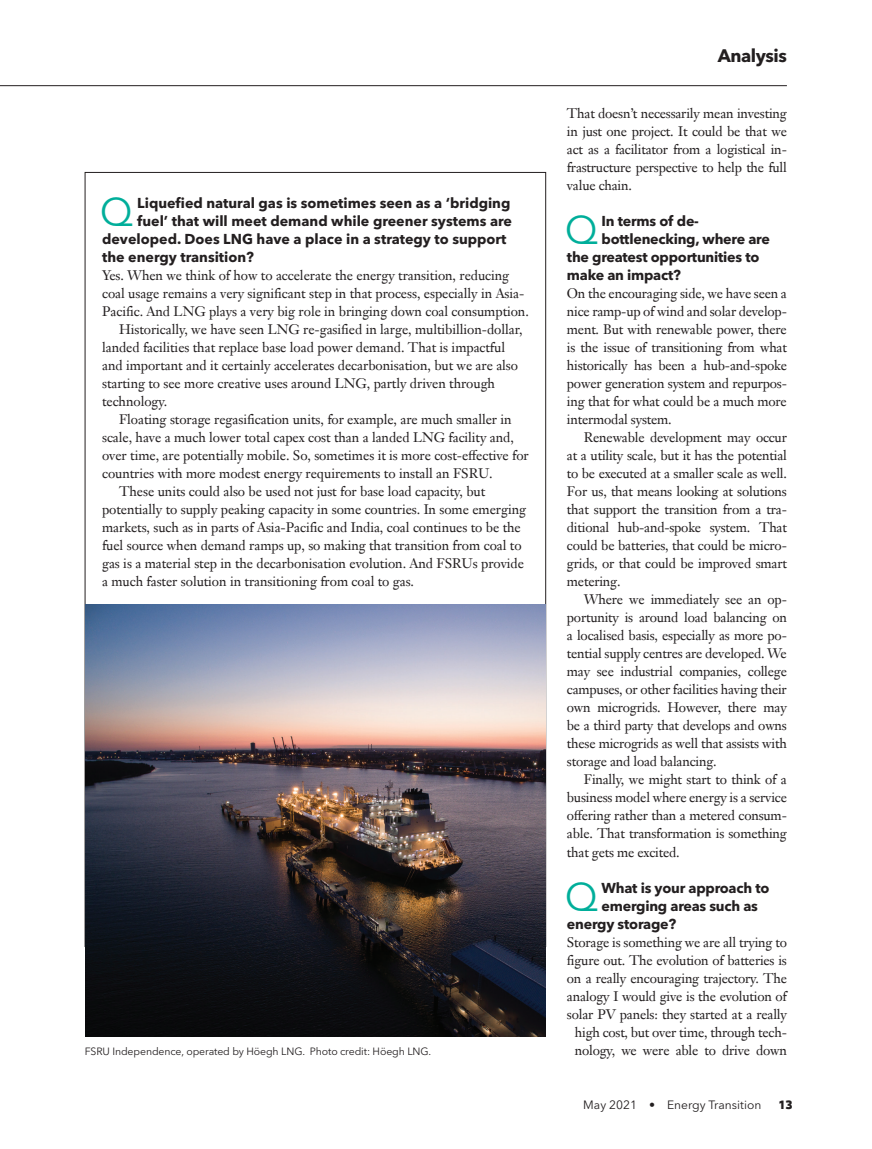
<style>
.page{position:relative;width:872px;height:1149px;background:#fff}
.page>*{position:absolute;margin:0;border:0;box-sizing:border-box;transform-origin:0 0}
.E_Analysis_Q_A_Quest{font:39.6px "Avenir Next LT Pro";color:#00ae9a}
.t1{font:700 18px "Avenir Next LT Pro";letter-spacing:-.025em;color:#231f20}
.E_Analysis_Q_A_Quest-2{font:700 14.25px "Avenir Next LT Pro";color:#231f20}
.F1_Analysis_BoxOut_B{font:13.5px/18px "Janson Text LT Pro";letter-spacing:-.005em;color:#231f20}
.G__Analysis_Body_Ind{font:13.5px/18px "Janson Text LT Pro";letter-spacing:-.015em;color:#231f20;text-align:justify}
.F_Analysis_Body_NO_i{font:13.5px/18px "Janson Text LT Pro";letter-spacing:-.015em;color:#231f20;text-align:justify}
.Folio_Date__Publicat{font:12px "Avenir Next LT Pro";color:#231f20}
.Folio_Date__Publicat-2{font:700 12px "MS Gloriola II Std";color:#231f20}
.Graphic_text{font:10.5px "Avenir Next LT Pro";letter-spacing:-.01em;color:#231f20}
</style>
<div class="page">
<hr style="left:0;top:85px;width:787px;height:1px;background:#231f20">
<img style="left:85px;top:604px;width:461px;height:432px">
<p class="E_Analysis_Q_A_Quest" style="left:100px;top:188px;width:35px">Q</p>
<p class="E_Analysis_Q_A_Quest-2" style="left:137px;top:194px;width:375px">Liquefied natural gas is sometimes seen as a ‘bridging</p>
<p class="E_Analysis_Q_A_Quest-2" style="left:137px;top:212px;width:376px">fuel’ that will meet demand while greener systems are</p>
<p class="E_Analysis_Q_A_Quest-2" style="left:102px;top:230px;width:406px">developed. Does LNG have a place in a strategy to support</p>
<p class="E_Analysis_Q_A_Quest-2" style="left:102px;top:248px;width:153px">the energy transition?</p>
<p class="F1_Analysis_BoxOut_B" style="left:102px;top:266px;width:428px">Yes. When we think of how to accelerate the energy transition, reducing coal usage remains a very significant step in that process, especially in Asia-<br>Pacific. And LNG plays a very big role in bringing down coal consumption.</p>
<p class="F1_Analysis_BoxOut_B" style="left:102px;top:320px;width:422px;text-indent:17px">Historically, we have seen LNG re-gasified in large, multibillion-dollar, landed facilities that replace base load power demand. That is impactful and important and it certainly accelerates decarbonisation, but we are also starting to see more creative uses around LNG, partly driven through technology.</p>
<p class="F1_Analysis_BoxOut_B" style="left:102px;top:410px;width:428px;text-indent:17px">Floating storage regasification units, for example, are much smaller in scale, have a much lower total capex cost than a landed LNG facility and, over time, are potentially mobile. So, sometimes it is more cost-effective for countries with more modest energy requirements to install an FSRU.</p>
<p class="F1_Analysis_BoxOut_B" style="left:102px;top:482px;width:425px;text-indent:17px">These units could also be used not just for base load capacity, but potentially to supply peaking capacity in some countries. In some emerging markets, such as in parts of Asia-Pacific and India, coal continues to be the fuel source when demand ramps up, so making that transition from coal to gas is a material step in the decarbonisation evolution. And FSRUs provide a much faster solution in transitioning from coal to gas.</p>
<p class="Graphic_text" style="left:85px;top:1044px;width:348px">FSRU Independence, operated by Höegh LNG. Photo credit: Höegh LNG.</p>
<h2 class="t1" style="left:717px;top:45px;width:71px">Analysis</h2>
<p class="G__Analysis_Body_Ind" style="left:567px;top:104px;width:221px">That doesn’t necessarily mean investing in just one project. It could be that we act as a facilitator from a logistical in&shy;frastructure perspective to help the full value chain.</p>
<p class="E_Analysis_Q_A_Quest" style="left:564px;top:206px;width:35px">Q</p>
<p class="E_Analysis_Q_A_Quest-2" style="left:601px;top:212px;width:99px">In terms of de-</p>
<p class="E_Analysis_Q_A_Quest-2" style="left:601px;top:230px;width:170px">bottlenecking, where are</p>
<p class="E_Analysis_Q_A_Quest-2" style="left:567px;top:248px;width:194px">the greatest opportunities to</p>
<p class="E_Analysis_Q_A_Quest-2" style="left:567px;top:266px;width:115px">make an impact?</p>
<p class="F_Analysis_Body_NO_i" style="left:567px;top:284px;width:221px">On the encouraging side, we have seen a nice ramp-up of wind and solar develop&shy;ment. But with renewable power, there is the issue of transitioning from what historically has been a hub-and-spoke power generation system and repurpos&shy;ing that for what could be a much more intermodal system.</p>
<p class="G__Analysis_Body_Ind" style="left:567px;top:428px;width:221px;text-indent:17px">Renewable development may occur at a utility scale, but it has the potential to be executed at a smaller scale as well.<br>For us, that means looking at solutions that support the transition from a tra&shy;ditional hub-and-spoke system. That could be batteries, that could be micro&shy;grids, or that could be improved smart metering.</p>
<p class="G__Analysis_Body_Ind" style="left:567px;top:590px;width:221px;text-indent:17px">Where we immediately see an op&shy;portunity is around load balancing on a localised basis, especially as more po&shy;tential supply centres are developed. We may see industrial companies, college campuses, or other facilities having their own microgrids. However, there may be a third party that develops and owns these microgrids as well that assists with storage and load balancing.</p>
<p class="G__Analysis_Body_Ind" style="left:567px;top:770px;width:221px;text-indent:17px">Finally, we might start to think of a business model where energy is a service offering rather than a metered consum&shy;able. That transformation is something that gets me excited.</p>
<p class="E_Analysis_Q_A_Quest" style="left:564px;top:872px;width:35px">Q</p>
<p class="E_Analysis_Q_A_Quest-2" style="left:601px;top:878px;width:169px">What is your approach to</p>
<p class="E_Analysis_Q_A_Quest-2" style="left:601px;top:896px;width:158px">emerging areas such as</p>
<p class="E_Analysis_Q_A_Quest-2" style="left:567px;top:914px;width:111px">energy storage?</p>
<p class="F_Analysis_Body_NO_i" style="left:567px;top:932px;width:221px;text-align:center">Storage is something we are all trying to figure out. The evolution of batteries is on a really encouraging trajectory. The analogy I would give is the evolution of solar PV panels: they started at a really high cost, but over time, through tech&shy;nology, we were able to drive down</p>
<p class="Folio_Date__Publicat" style="left:583px;top:1097px;width:180px">May 2021 • Energy Transition</p>
<p class="Folio_Date__Publicat-2" style="left:779px;top:1095px;width:14px">13</p>
</div>
